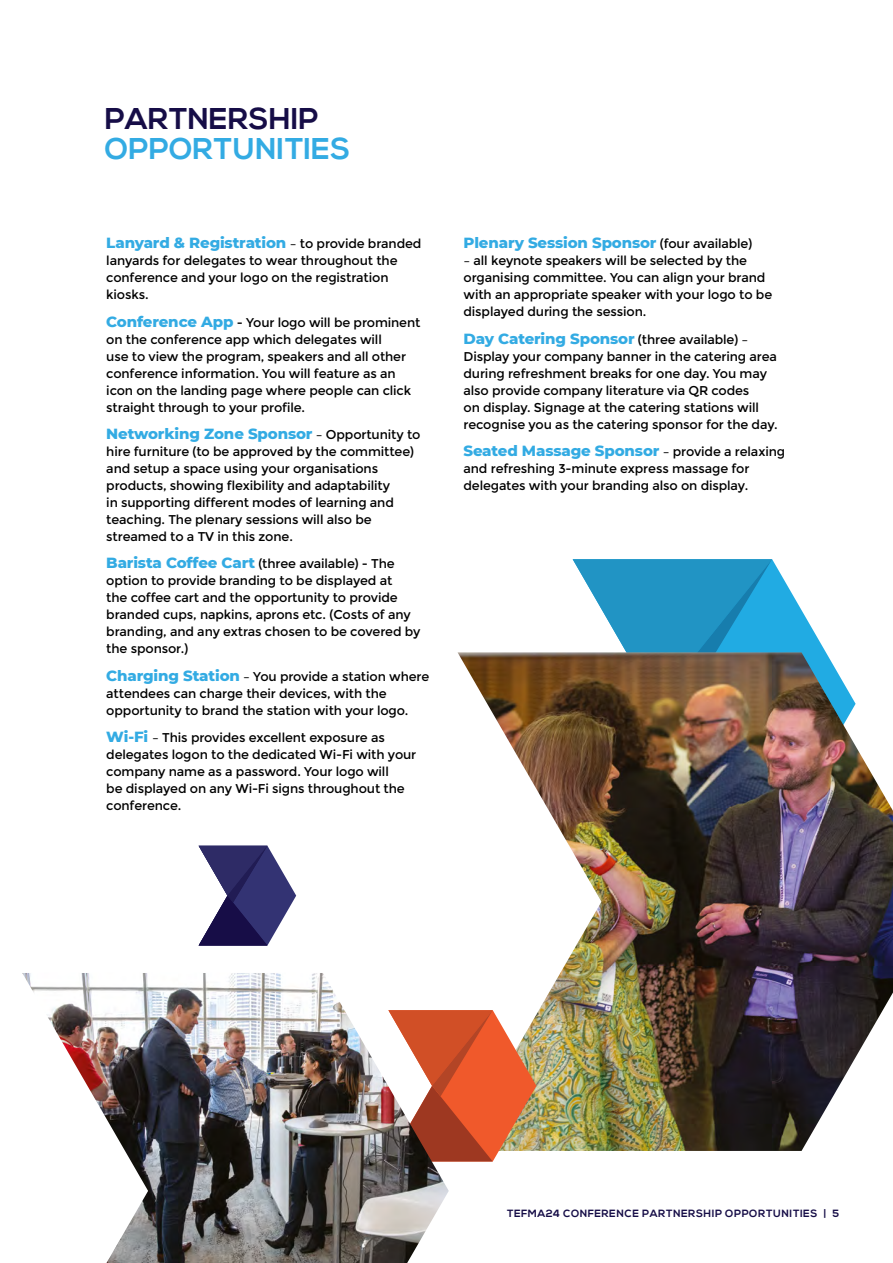
<style>
.page{position:relative;width:893px;height:1263px;background:#fff}
.page>*{position:absolute;margin:0;border:0;box-sizing:border-box;transform-origin:0 0}
.t1{font:700 30px "Nexa";color:#33abe3}
.t2{font:700 30px "Nexa";color:#160d47}
.t3{font:800 15px "Montserrat";letter-spacing:-.01em;color:#33abe3}
.t4{font:12.75px/17px "Montserrat";letter-spacing:-.01em;color:#000}
.t5{font:700 10.5px "Nexa";letter-spacing:.05em;color:#160d47}
.s1{font-weight:400;font-size:12.75px;color:#000}
.s2{font-weight:800;font-size:15px;color:#33abe3}
</style>
<div class="page">
<svg style="left:772px;top:559px;width:54px;height:93px"></svg>
<svg style="left:573px;top:559px;width:199px;height:93px;background:#3da4cf"></svg>
<img style="left:458px;top:652px;width:435px;height:499px">
<svg style="left:449px;top:1010px;width:87px;height:151px;background:#dc6f48"></svg>
<svg style="left:199px;top:846px;width:97px;height:99px"></svg>
<img style="left:22px;top:973px;width:427px;height:290px">
<h1 class="t2" style="left:105px;top:101px;width:215px">PARTNERSHIP</h1>
<h1 class="t1" style="left:105px;top:131px;width:247px">OPPORTUNITIES</h1>
<p class="t3" style="left:106px;top:232px;width:317px">Lanyard &amp; Registration <span class="s1">– to provide branded</span></p>
<p class="t4" style="left:106px;top:253px;width:293px">lanyards for delegates to wear throughout the conference and your logo on the registration kiosks.</p>
<p class="t4" style="left:106px;top:314px;width:316px"><span class="s2">Conference App</span> - Your logo will be prominent on the conference app which delegates will<br>use to view the program, speakers and all other conference information. You will feature as an icon on the landing page where people can click straight through to your profile.</p>
<p class="t3" style="left:106px;top:423px;width:316px">Networking Zone Sponsor <span class="s1">– Opportunity to</span></p>
<p class="t4" style="left:106px;top:443px;width:309px">hire furniture (to be approved by the committee) and setup a space using your organisations products, showing flexibility and adaptability<br>in supporting different modes of learning and teaching. The plenary sessions will also be streamed to a TV in this zone.</p>
<p class="t4" style="left:106px;top:556px;width:316px"><span class="s2">Barista Coffee Cart</span> (three available) - The option to provide branding to be displayed at<br>the coffee cart and the opportunity to provide branded cups, napkins, aprons etc. (Costs of any branding, and any extras chosen to be covered by the sponsor.)</p>
<p class="t4" style="left:106px;top:668px;width:325px"><span class="s2">Charging Station</span> – You provide a station where attendees can charge their devices, with the opportunity to brand the station with your logo.</p>
<p class="t4" style="left:106px;top:729px;width:312px"><span class="s2">Wi-Fi</span> – This provides excellent exposure as delegates logon to the dedicated Wi-Fi with your company name as a password. Your logo will<br>be displayed on any Wi-Fi signs throughout the conference.</p>
<p class="t3" style="left:463px;top:232px;width:290px">Plenary Session Sponsor <span class="s1">(four available)</span></p>
<p class="t4" style="left:463px;top:253px;width:310px">– all keynote speakers will be selected by the organising committee. You can align your brand with an appropriate speaker with your logo to be displayed during the session.</p>
<p class="t3" style="left:463px;top:327px;width:286px">Day Catering Sponsor <span class="s1">(three available) –</span></p>
<p class="t4" style="left:463px;top:348px;width:316px">Display your company banner in the catering area during refreshment breaks for one day. You may also provide company literature via QR codes<br>on display. Signage at the catering stations will recognise you as the catering sponsor for the day.</p>
<p class="t3" style="left:463px;top:440px;width:323px">Seated Massage Sponsor <span class="s1">– provide a relaxing</span></p>
<p class="t4" style="left:463px;top:460px;width:287px">and refreshing 3-minute express massage for delegates with your branding also on display.</p>
<p class="t5" style="left:507px;top:1207px;width:333px">TEFMA24 CONFERENCE PARTNERSHIP OPPORTUNITIES | 5</p>
</div>
